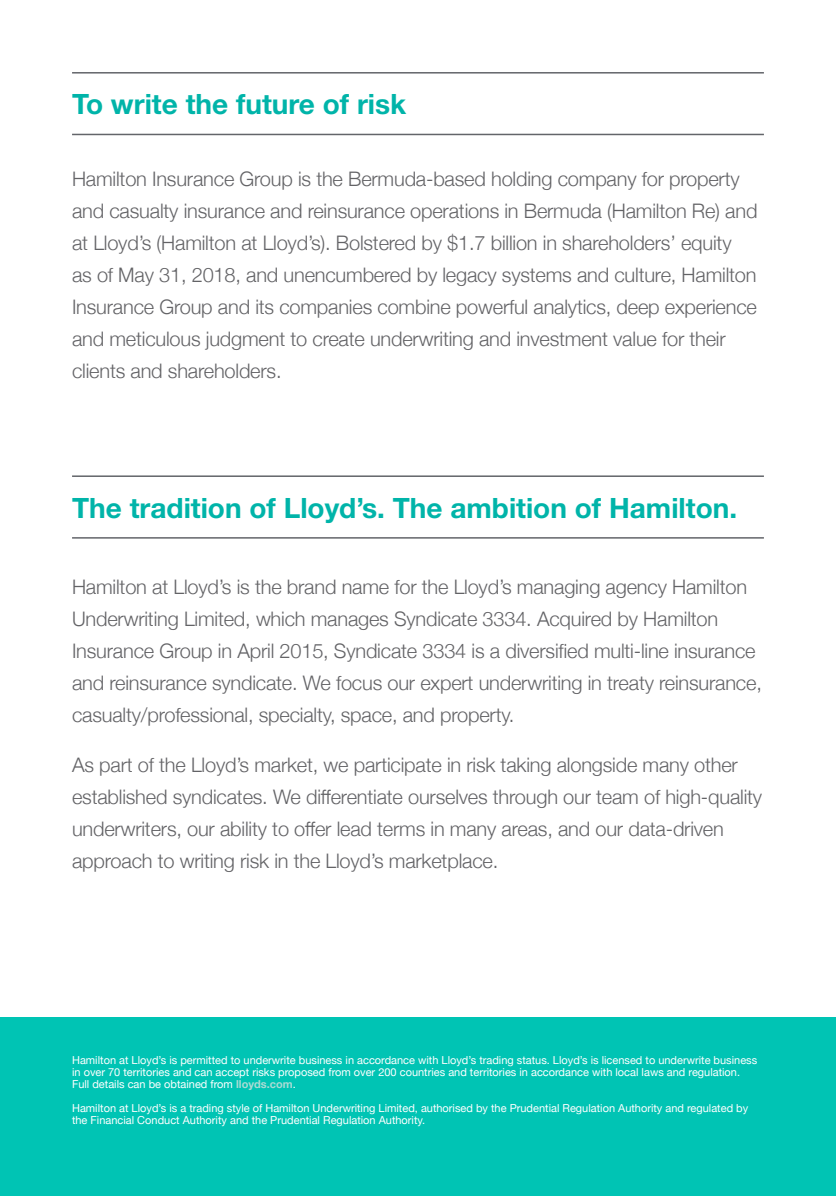
<style>
.page{position:relative;width:836px;height:1196px;background:#fff}
.page>*{position:absolute;margin:0;border:0;box-sizing:border-box;transform-origin:0 0}
.BODY{font:700 28px "Helvetica Neue LT Std";color:#00b4a9}
.BODY-2{font:300 20px/32px "Helvetica Neue";letter-spacing:-.01em;color:#636366}
.t1{font:300 16px "Helvetica Neue";color:#fff}
.t2{font:700 16px "Helvetica Neue LT Std";color:#fff}
.t3{font:11px/12px "Helvetica Neue";color:#fff}
.s1{font-weight:700;color:#abdbd4}
</style>
<div class="page">
<div style="left:0;top:1017px;width:835px;height:178px;background:#00c4b4"></div>
<hr style="left:72px;top:72px;width:691px;height:1px;background:#63656a">
<hr style="left:72px;top:475px;width:691px;height:2px;background:#63656a">
<hr style="left:72px;top:134px;width:691px;height:1px;background:#63656a">
<hr style="left:72px;top:537px;width:691px;height:1px;background:#63656a">
<p class="BODY" style="left:72px;top:87px;width:335px">To write the future of risk</p>
<p class="BODY-2" style="left:72px;top:161px;width:686px">Hamilton Insurance Group is the Bermuda-based holding company for property and casualty insurance and reinsurance operations in Bermuda (Hamilton Re) and at Lloyd’s (Hamilton at Lloyd’s). Bolstered by $1.7 billion in shareholders’ equity<br>as of May 31, 2018, and unencumbered by legacy systems and culture, Hamilton Insurance Group and its companies combine powerful analytics, deep experience and meticulous judgment to create underwriting and investment value for their clients and shareholders.</p>
<p class="BODY" style="left:72px;top:491px;width:666px">The tradition of Lloyd’s. The ambition of Hamilton.</p>
<p class="BODY-2" style="left:72px;top:569px;width:691px">Hamilton at Lloyd’s is the brand name for the Lloyd’s managing agency Hamilton Underwriting Limited, which manages Syndicate 3334. Acquired by Hamilton Insurance Group in April 2015, Syndicate 3334 is a diversified multi-line insurance and reinsurance syndicate. We focus our expert underwriting in treaty reinsurance, casualty/professional, specialty, space, and property.</p>
<p class="BODY-2" style="left:72px;top:747px;width:691px">As part of the Lloyd’s market, we participate in risk taking alongside many other established syndicates. We differentiate ourselves through our team of high-quality underwriters, our ability to offer lead terms in many areas, and our data-driven approach to writing risk in the Lloyd’s marketplace.</p>
<p class="t3" style="left:72px;top:1054px;width:686px">Hamilton at Lloyd’s is permitted to underwrite business in accordance with Lloyd’s trading status. Lloyd’s is licensed to underwrite business in over 70 territories and can accept risks proposed from over 200 countries and territories in accordance with local laws and regulation.<br>Full details can be obtained from <span class="s1">lloyds.com</span>.</p>
<p class="t3" style="left:72px;top:1102px;width:677px">Hamilton at Lloyd’s is a trading style of Hamilton Underwriting Limited, authorised by the Prudential Regulation Authority and regulated by the Financial Conduct Authority and the Prudential Regulation Authority.</p>
<p class="t2" style="left:70px;top:1053px;width:185px">St Helen’s, 1 Undershaft</p>
<p class="t2" style="left:70px;top:1073px;width:148px">London, EC3P 3DQ</p>
<p class="t1" style="left:70px;top:1102px;width:152px">+44 (0) 20 3595 1111</p>
<p class="t2" style="left:290px;top:1053px;width:103px">1 Lime Street</p>
<p class="t1" style="left:295px;top:1102px;width:152px">+44 (0) 20 3595 1111</p>
<p class="t1" style="left:679px;top:1100px;width:125px">@HamiltonInsures</p>
</div>
